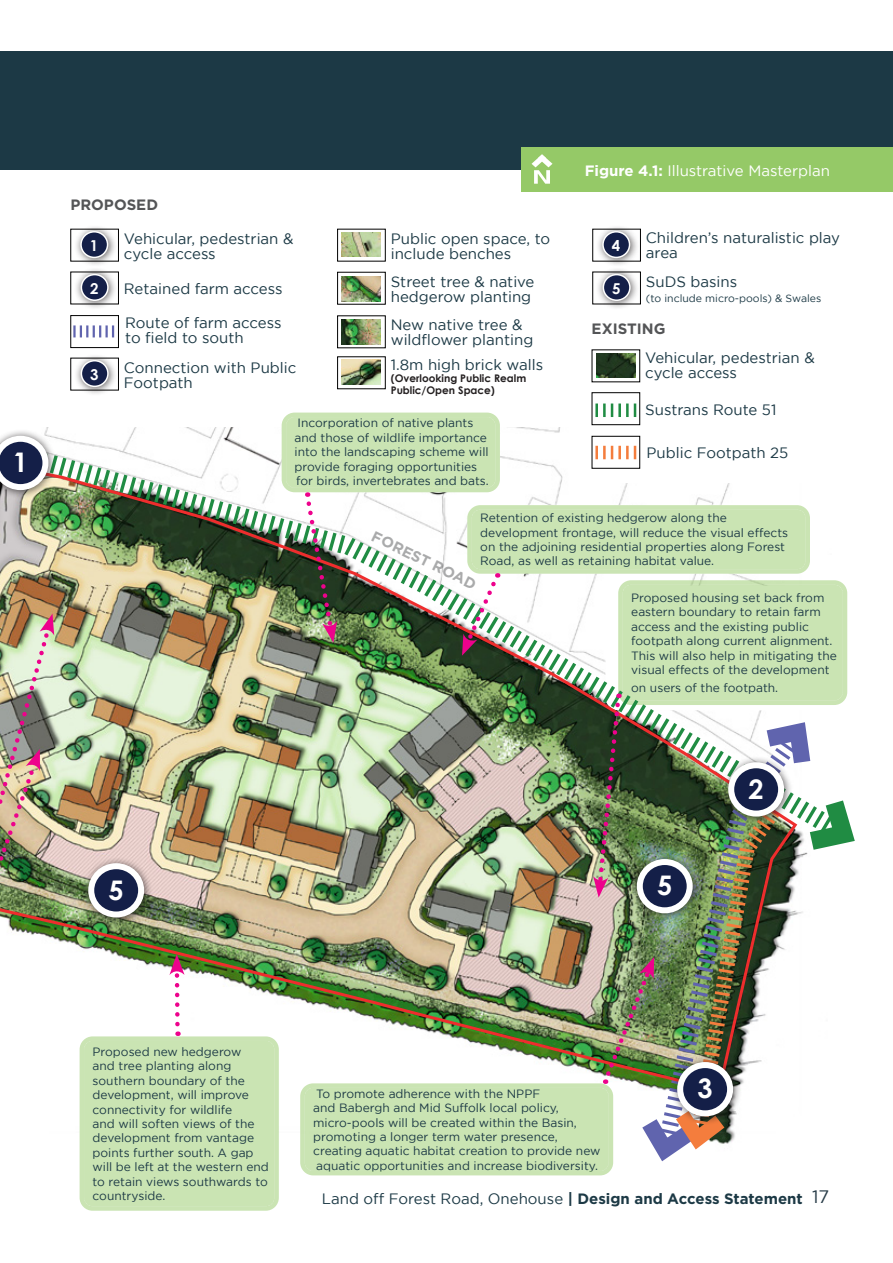
<style>
.page{position:relative;width:893px;height:1263px;background:#fff}
.page>*{position:absolute;margin:0;border:0;box-sizing:border-box;transform-origin:0 0}
.t1{font:700 27px "Century Gothic";color:#fff}
.t2{font:15px/15px "Gotham";color:#1c3945}
.t3{font:15px "Gotham";color:#fff}
.t4{font:700 15px "Gotham";color:#545557}
.t5{font:700 15px "Century Gothic";color:#fff}
.t6{font:12px/14.4px "Gotham";color:#1c3945}
.t7{font:700 10.5px/12px "Century Gothic";color:#231f20}
.t8{font:10.5px "Gotham";color:#1c3945}
.s1{font-weight:700}
.s2{font-size:18px;color:#273b47}
</style>
<div class="page">
<div style="left:0;top:51px;width:893px;height:118px;background:#1c3945"></div>
<div style="left:322px;top:1089px;width:285px;height:92px;border:4px solid #fff;border-radius:11px"></div>
<div style="left:286px;top:417px;width:209px;height:71px;background:#cae4b3;border-radius:9px"></div>
<div style="left:282px;top:413px;width:218px;height:79px;border:4px solid #95c967;border-radius:11px"></div>
<div style="left:84px;top:1041px;width:190px;height:165px;background:#cae4b3;border-radius:9px"></div>
<div style="left:80px;top:1036px;width:199px;height:175px;border:4px solid #95c967;border-radius:11px"></div>
<div style="left:305px;top:1088px;width:304px;height:83px;background:#cae4b3;border-radius:9px"></div>
<div style="left:300px;top:1083px;width:313px;height:92px;border:4px solid #95c967;border-radius:11px"></div>
<svg style="left:46px;top:427px;width:802px;height:267px"></svg>
<svg style="left:73px;top:325px;width:41px;height:12px"></svg>
<hr style="left:595px;top:403px;width:3px;height:14px;background:#208c43">
<hr style="left:603px;top:403px;width:3px;height:14px;background:#208c43">
<svg style="left:611px;top:403px;width:2px;height:14px"></svg>
<hr style="left:618px;top:403px;width:3px;height:14px;background:#208c43">
<hr style="left:626px;top:403px;width:3px;height:14px;background:#208c43">
<svg style="left:634px;top:403px;width:2px;height:14px"></svg>
<svg style="left:595px;top:446px;width:41px;height:12px"></svg>
<img style="left:342px;top:233px;width:39px;height:24px">
<img style="left:342px;top:276px;width:39px;height:25px">
<img style="left:342px;top:319px;width:39px;height:25px">
<img style="left:342px;top:360px;width:39px;height:25px">
<div style="left:74px;top:224px;width:43px;height:43px;background:#231f20;opacity:.75"></div>
<div style="left:81px;top:232px;width:27px;height:25px;background:#141f48;border-radius:50%"></div>
<div style="left:80px;top:231px;width:28px;height:27px;border:2px solid #fff;border-radius:50%"></div>
<div style="left:596px;top:224px;width:43px;height:43px;background:#231f20;opacity:.75"></div>
<div style="left:603px;top:232px;width:26px;height:25px;background:#141f48;border-radius:50%"></div>
<div style="left:602px;top:231px;width:28px;height:27px;border:2px solid #fff;border-radius:50%"></div>
<div style="left:74px;top:267px;width:44px;height:43px;background:#231f20;opacity:.75"></div>
<div style="left:81px;top:275px;width:27px;height:25px;background:#141f48;border-radius:50%"></div>
<div style="left:81px;top:274px;width:28px;height:27px;border:2px solid #fff;border-radius:50%"></div>
<div style="left:596px;top:267px;width:44px;height:43px;background:#231f20;opacity:.75"></div>
<div style="left:603px;top:275px;width:27px;height:25px;background:#141f48;border-radius:50%"></div>
<div style="left:603px;top:274px;width:28px;height:27px;border:2px solid #fff;border-radius:50%"></div>
<div style="left:74px;top:353px;width:44px;height:43px;background:#231f20;opacity:.75"></div>
<div style="left:81px;top:361px;width:27px;height:25px;background:#141f48;border-radius:50%"></div>
<div style="left:81px;top:360px;width:28px;height:27px;border:2px solid #fff;border-radius:50%"></div>
<div style="left:592px;top:229px;width:49px;height:32px;border:1px solid #000"></div>
<div style="left:337px;top:229px;width:49px;height:32px;border:1px solid #000"></div>
<div style="left:337px;top:272px;width:49px;height:33px;border:1px solid #000"></div>
<div style="left:337px;top:315px;width:49px;height:33px;border:1px solid #000"></div>
<div style="left:337px;top:356px;width:49px;height:33px;border:1px solid #000"></div>
<div style="left:592px;top:392px;width:48px;height:33px;border:1px solid #000"></div>
<div style="left:592px;top:272px;width:49px;height:32px;border:1px solid #000"></div>
<div style="left:70px;top:315px;width:49px;height:33px;border:1px solid #000"></div>
<div style="left:592px;top:436px;width:48px;height:33px;border:1px solid #000"></div>
<img style="left:597px;top:353px;width:39px;height:24px">
<img style="left:0;top:458px;width:799px;height:635px">
<div style="left:0;top:429px;width:57px;height:70px;background:#231f20;opacity:.75"></div>
<svg style="left:0;top:436px;width:48px;height:54px"></svg>
<div style="left:82px;top:856px;width:71px;height:70px;background:#231f20;opacity:.75"></div>
<div style="left:91px;top:866px;width:50px;height:48px;background:#141f48;border-radius:50%"></div>
<div style="left:88px;top:863px;width:56px;height:54px;border:6px solid #fff;border-radius:50%"></div>
<img style="left:304px;top:492px;width:33px;height:151px">
<svg style="left:462px;top:573px;width:37px;height:83px"></svg>
<img style="left:0;top:613px;width:54px;height:470px">
<svg style="left:169px;top:954px;width:16px;height:82px"></svg>
<img style="left:593px;top:694px;width:262px;height:479px">
<div style="left:521px;top:147px;width:372px;height:44px;background:#95c967"></div>
<svg style="left:531px;top:154px;width:21px;height:30px"></svg>
<h1 class="t1" style="left:13px;top:442px;width:17px">1</h1>
<p class="t4" style="left:70px;top:196px;width:89px">PROPOSED</p>
<p class="t3" style="left:585px;top:162px;width:247px"><span class="s1">Figure 4.1:</span> Illustrative Masterplan</p>
<p class="t2" style="left:646px;top:230px;width:196px">Children’s naturalistic play area</p>
<p class="t2" style="left:124px;top:231px;width:171px">Vehicular, pedestrian &amp; cycle access</p>
<p class="t2" style="left:391px;top:231px;width:161px">Public open space, to include benches</p>
<p class="t2" style="left:391px;top:274px;width:145px">Street tree &amp; native hedgerow planting</p>
<p class="t2" style="left:391px;top:317px;width:144px">New native tree &amp; wildflower planting</p>
<p class="t2" style="left:391px;top:357px;width:154px">1.8m high brick walls</p>
<p class="t7" style="left:391px;top:372px;width:137px">(Overlooking Public Realm<br>Public/Open Space)</p>
<p class="t5" style="left:90px;top:234px;width:10px">1</p>
<p class="t5" style="left:612px;top:234px;width:10px">4</p>
<p class="t5" style="left:90px;top:277px;width:10px">2</p>
<p class="t5" style="left:612px;top:277px;width:10px">5</p>
<p class="t2" style="left:646px;top:274px;width:93px">SuDS basins</p>
<p class="t8" style="left:646px;top:292px;width:177px">(to include micro-pools) &amp; Swales</p>
<p class="t2" style="left:124px;top:281px;width:160px">Retained farm access</p>
<p class="t2" style="left:125px;top:315px;width:158px">Route of farm access to field to south</p>
<p class="t4" style="left:592px;top:320px;width:75px">EXISTING</p>
<p class="t2" style="left:645px;top:350px;width:171px">Vehicular, pedestrian &amp; cycle access</p>
<p class="t2" style="left:124px;top:360px;width:174px">Connection with Public<br>Footpath</p>
<p class="t5" style="left:90px;top:363px;width:10px">3</p>
<p class="t2" style="left:645px;top:402px;width:133px">Sustrans Route 51</p>
<p class="t6" style="left:295px;top:416px;width:196px">Incorporation of native plants and those of wildlife importance into the landscaping scheme will provide foraging opportunities for birds, invertebrates and bats.</p>
<p class="t6" style="left:480px;top:511px;width:309px">Retention of existing hedgerow along the development frontage, will reduce the visual effects on the adjoining residential properties along Forest Road, as well as retaining habitat value.</p>
<p class="t2" style="left:646px;top:445px;width:143px">Public Footpath 25</p>
<p class="t4" style="left:377px;top:527px;width:115px;rotate:26deg">FOREST ROAD</p>
<p class="t6" style="left:631px;top:590px;width:207px">Proposed housing set back from eastern boundary to retain farm access and the existing public footpath along current alignment.<br>This will also help in mitigating the visual effects of the development</p>
<p class="t6" style="left:631px;top:680px;width:149px">on users of the footpath.</p>
<h1 class="t1" style="left:109px;top:869px;width:17px">5</h1>
<h1 class="t1" style="left:657px;top:865px;width:17px">5</h1>
<h1 class="t1" style="left:749px;top:768px;width:17px">2</h1>
<p class="t6" style="left:93px;top:1044px;width:178px">Proposed new hedgerow<br>and tree planting along southern boundary of the development, will improve connectivity for wildlife<br>and will soften views of the development from vantage points further south. A gap will be left at the western end to retain views southwards to countryside.</p>
<p class="t6" style="left:313px;top:1086px;width:289px">To promote adherence with the NPPF<br>and Babergh and Mid Suffolk local policy, micro-pools will be created within the Basin, promoting a longer term water presence, creating aquatic habitat creation to provide new aquatic opportunities and increase biodiversity.</p>
<h1 class="t1" style="left:697px;top:1068px;width:17px">3</h1>
<p class="t2" style="left:322px;top:1191px;width:509px">Land off Forest Road, Onehouse <span class="s1">| Design and Access Statement</span> <span class="s2">17</span></p>
</div>
